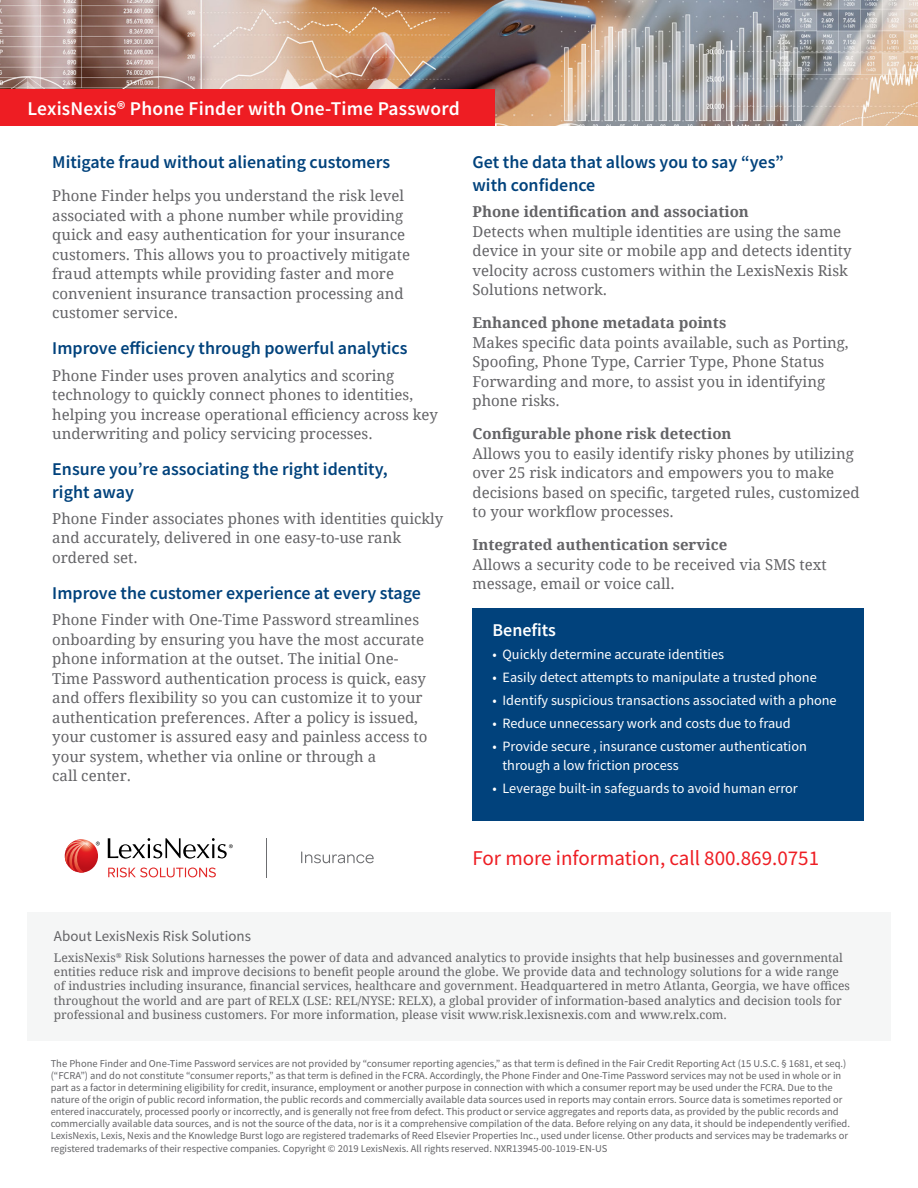
<style>
.page{position:relative;width:918px;height:1188px;background:#fff}
.page>*{position:absolute;margin:0;border:0;box-sizing:border-box;transform-origin:0 0}
.t1{font:21px "Source Sans Pro";color:#ee1d23}
.t2{font:600 19.5px "Source Sans Pro";letter-spacing:.01em;color:#fff}
.t3{font:600 18px/22.5px "Source Sans Pro";color:#01427c}
.t4{font:600 18px "Source Sans Pro";color:#fff}
.t5{font:15px/19.5px "Droid Serif";color:#636366}
.t6{font:700 15px "Droid Serif";color:#636366}
.t7{font:15px "Source Sans Pro";color:#636366}
.t8{font:14.25px/19.5px "Source Sans Pro";color:#fff}
.t9{font:12px/14.4px "Droid Serif";color:#636366}
.t10{font:10.5px/12.1px "Source Sans Pro";color:#636366}
</style>
<div class="page">
<div style="left:472px;top:608px;width:392px;height:213px;background:#01427c"></div>
<div style="left:27px;top:913px;width:864px;height:128px;background:#f5f6f6"></div>
<svg style="left:108px;top:868px;width:108px;height:9px"></svg>
<svg style="left:108px;top:838px;width:125px;height:21px"></svg>
<svg style="left:65px;top:840px;width:35px;height:33px"></svg>
<hr style="left:266px;top:838px;width:1px;height:39px;background:#6c6d70">
<svg style="left:301px;top:852px;width:73px;height:11px"></svg>
<img style="left:0;top:0;width:918px;height:126px">
<div style="left:0;top:89px;width:494px;height:37px;background:#ee1d23"></div>
<h2 class="t2" style="left:28px;top:96px;width:434px">LexisNexis® Phone Finder with One-Time Password</h2>
<p class="t3" style="left:52px;top:151px;width:339px">Mitigate fraud without alienating customers</p>
<p class="t5" style="left:52px;top:186px;width:359px">Phone Finder helps you understand the risk level associated with a phone number while providing quick and easy authentication for your insurance customers. This allows you to proactively mitigate fraud attempts while providing faster and more convenient insurance transaction processing and customer service.</p>
<p class="t3" style="left:52px;top:337px;width:357px">Improve efficiency through powerful analytics</p>
<p class="t5" style="left:52px;top:365px;width:387px">Phone Finder uses proven analytics and scoring technology to quickly connect phones to identities, helping you increase operational efficiency across key underwriting and policy servicing processes.</p>
<p class="t3" style="left:52px;top:458px;width:337px">Ensure you’re associating the right identity, right away</p>
<p class="t5" style="left:52px;top:508px;width:393px">Phone Finder associates phones with identities quickly and accurately, delivered in one easy-to-use rank ordered set.</p>
<p class="t3" style="left:52px;top:581px;width:370px">Improve the customer experience at every stage</p>
<p class="t5" style="left:52px;top:610px;width:377px">Phone Finder with One-Time Password streamlines onboarding by ensuring you have the most accurate phone information at the outset. The initial One-Time Password authentication process is quick, easy and offers flexibility so you can customize it to your authentication preferences. After a policy is issued, your customer is assured easy and painless access to your system, whether via online or through a<br>call center.</p>
<p class="t3" style="left:472px;top:151px;width:313px">Get the data that allows you to say “yes” with confidence</p>
<p class="t6" style="left:472px;top:201px;width:278px">Phone identification and association</p>
<p class="t5" style="left:472px;top:221px;width:381px">Detects when multiple identities are using the same device in your site or mobile app and detects identity velocity across customers within the LexisNexis Risk Solutions network.</p>
<p class="t6" style="left:472px;top:312px;width:255px">Enhanced phone metadata points</p>
<p class="t5" style="left:472px;top:332px;width:378px">Makes specific data points available, such as Porting, Spoofing, Phone Type, Carrier Type, Phone Status Forwarding and more, to assist you in identifying phone risks.</p>
<p class="t6" style="left:472px;top:423px;width:261px">Configurable phone risk detection</p>
<p class="t5" style="left:472px;top:443px;width:389px">Allows you to easily identify risky phones by utilizing over 25 risk indicators and empowers you to make decisions based on specific, targeted rules, customized to your workflow processes.</p>
<p class="t6" style="left:472px;top:534px;width:256px">Integrated authentication service</p>
<p class="t5" style="left:472px;top:554px;width:356px">Allows a security code to be received via SMS text message, email or voice call.</p>
<p class="t4" style="left:492px;top:618px;width:65px">Benefits</p>
<p class="t8" style="left:492px;top:644px;width:233px">• Quickly determine accurate identities</p>
<p class="t8" style="left:492px;top:667px;width:326px">• Easily detect attempts to manipulate a trusted phone</p>
<p class="t8" style="left:492px;top:690px;width:346px">• Identify suspicious transactions associated with a phone</p>
<p class="t8" style="left:492px;top:713px;width:300px">• Reduce unnecessary work and costs due to fraud</p>
<p class="t8" style="left:503px;top:736px;width:306px;text-indent:-10px">• Provide secure , insurance customer authentication through a low friction process</p>
<p class="t8" style="left:492px;top:778px;width:307px">• Leverage built-in safeguards to avoid human error</p>
<h1 class="t1" style="left:472px;top:844px;width:348px">For more information, call 800.869.0751</h1>
<p class="t7" style="left:54px;top:926px;width:199px">About LexisNexis Risk Solutions</p>
<p class="t9" style="left:54px;top:950px;width:797px">LexisNexis<sup>®</sup> Risk Solutions harnesses the power of data and advanced analytics to provide insights that help businesses and governmental entities reduce risk and improve decisions to benefit people around the globe. We provide data and technology solutions for a wide range of industries including insurance, financial services, healthcare and government. Headquartered in metro Atlanta, Georgia, we have offices throughout the world and are part of RELX (LSE: REL/NYSE: RELX), a global provider of information-based analytics and decision tools for professional and business customers. For more information, please visit www.risk.lexisnexis.com and www.relx.com.</p>
<p class="t10" style="left:51px;top:1057px;width:801px">The Phone Finder and One-Time Password services are not provided by “consumer reporting agencies,” as that term is defined in the Fair Credit Reporting Act (15 U.S.C. § 1681, et seq.) (“FCRA”) and do not constitute “consumer reports,” as that term is defined in the FCRA. Accordingly, the Phone Finder and One-Time Password services may not be used in whole or in part as a factor in determining eligibility for credit, insurance, employment or another purpose in connection with which a consumer report may be used under the FCRA. Due to the nature of the origin of public record information, the public records and commercially available data sources used in reports may contain errors. Source data is sometimes reported or entered inaccurately, processed poorly or incorrectly, and is generally not free from defect. This product or service aggregates and reports data, as provided by the public records and commercially available data sources, and is not the source of the data, nor is it a comprehensive compilation of the data. Before relying on any data, it should be independently verified.<br>LexisNexis, Lexis, Nexis and the Knowledge Burst logo are registered trademarks of Reed Elsevier Properties Inc., used under license. Other products and services may be trademarks or registered trademarks of their respective companies. Copyright © 2019 LexisNexis. All rights reserved. NXR13945-00-1019-EN-US</p>
</div>
